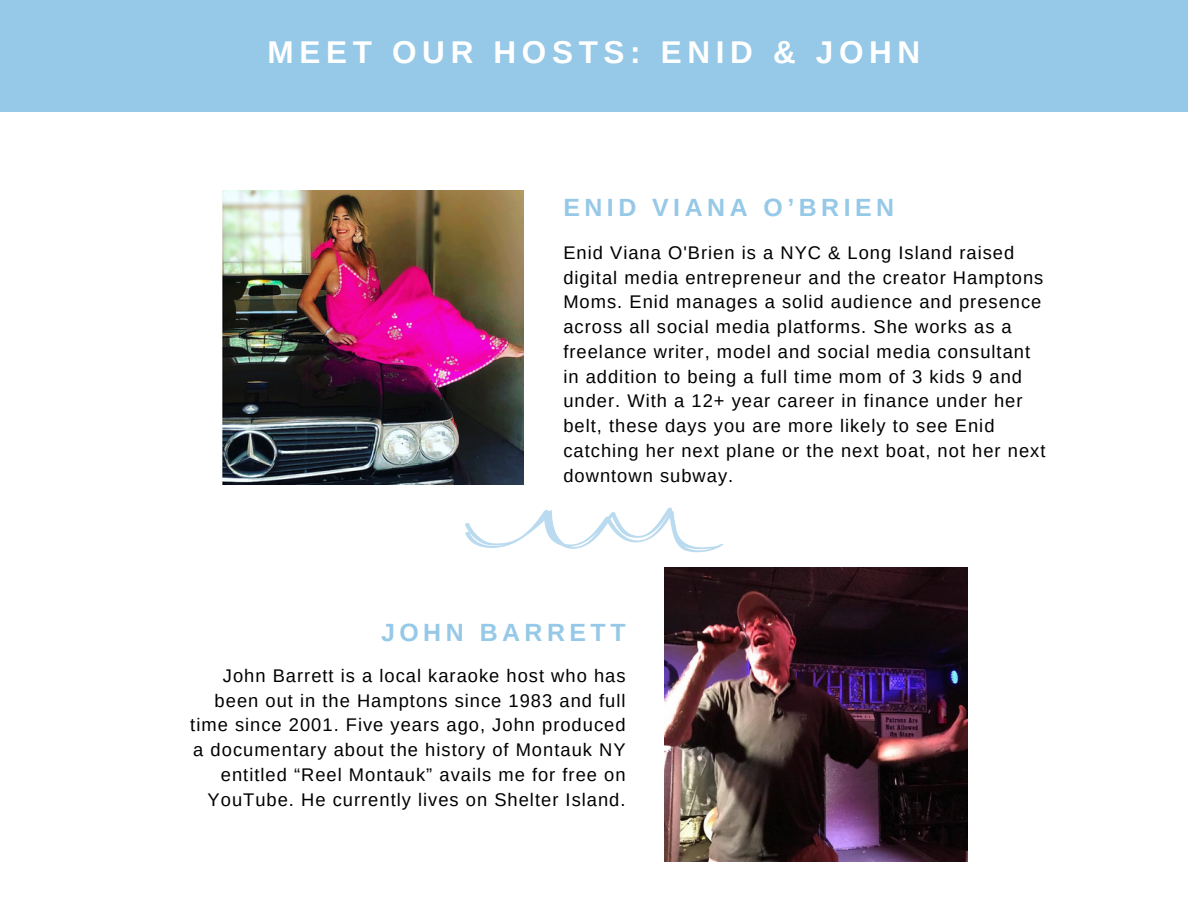
<style>
.page{position:relative;width:1188px;height:918px;background:#fff}
.page>*{position:absolute;margin:0;border:0;box-sizing:border-box;transform-origin:0 0}
.t1{font:700 31.5px "Arimo";letter-spacing:.18em;color:#fff}
.t2{font:700 24.9px "Arimo";letter-spacing:.18em;color:#96c8e7}
.t3{font:18.3px/24.8px "Arimo";letter-spacing:.055em;color:#000;text-align:right}
</style>
<div class="page">
<div style="left:0;top:0;width:1188px;height:112px;background:#96c8e7"></div>
<img style="left:664px;top:567px;width:303px;height:294px">
<img style="left:222px;top:190px;width:301px;height:294px">
<svg style="left:465px;top:507px;width:258px;height:45px"></svg>
<p class="t1" style="left:268px;top:35px;width:654px">MEET OUR HOSTS: ENID &amp; JOHN</p>
<p class="t2" style="left:563px;top:193px;width:332px">ENID VIANA O’BRIEN</p>
<h2 class="t3" style="left:563px;top:240px;width:484px;text-align:left">Enid Viana O'Brien is a NYC &amp; Long Island raised digital media entrepreneur and the creator Hamptons Moms. Enid manages a solid audience and presence across all social media platforms. She works as a freelance writer, model and social media consultant in addition to being a full time mom of 3 kids 9 and under. With a 12+ year career in finance under her belt, these days you are more likely to see Enid catching her next plane or the next boat, not her next downtown subway.</h2>
<h2 class="t2" style="left:381px;top:619px;width:246px">JOHN BARRETT</h2>
<p class="t3" style="left:190px;top:663px;width:437px">John Barrett is a local karaoke host who has been out in the Hamptons since 1983 and full time since 2001. Five years ago, John produced a documentary about the history of Montauk NY entitled “Reel Montauk” avails me for free on YouTube. He currently lives on Shelter Island.</p>
</div>
